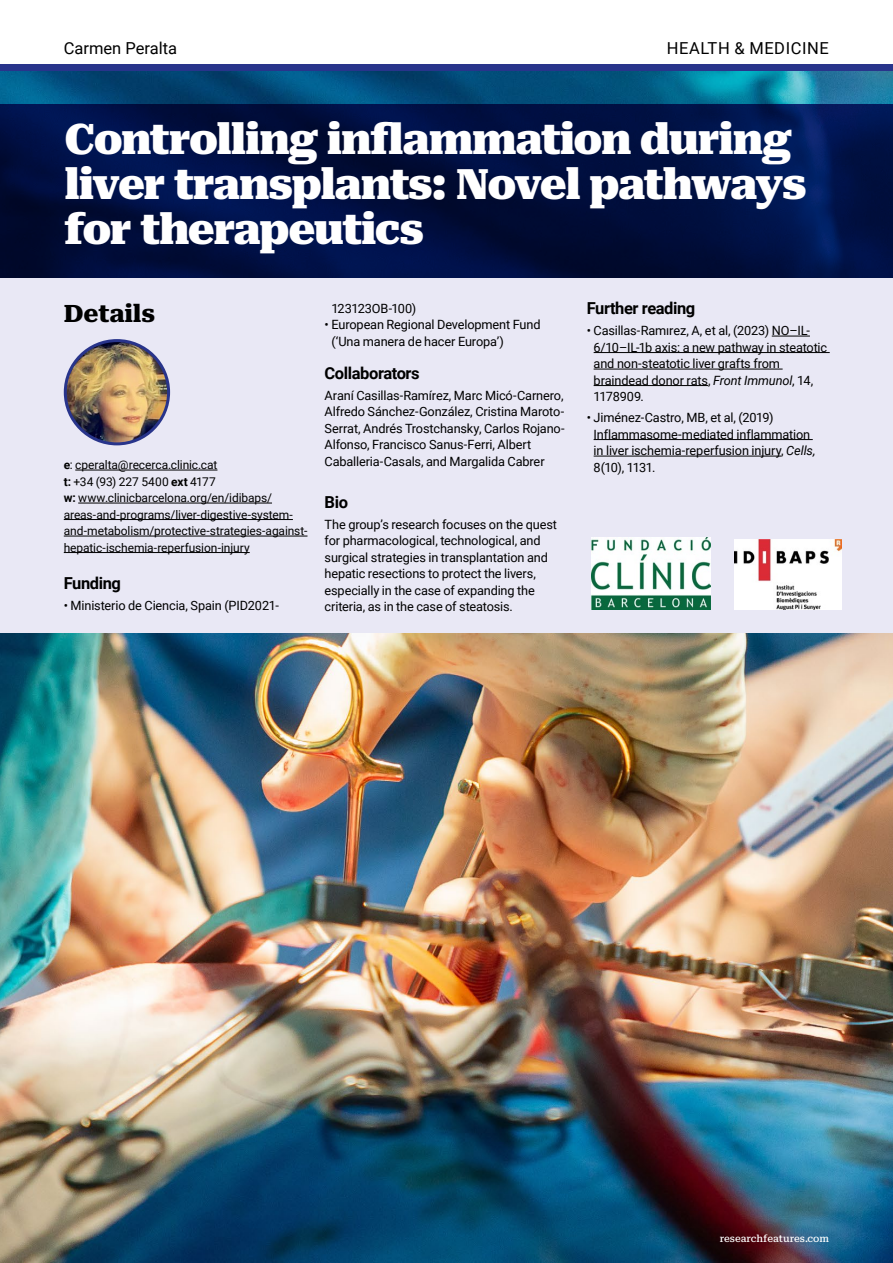
<style>
.page{position:relative;width:893px;height:1263px;background:#fff}
.page>*{position:absolute;margin:0;border:0;box-sizing:border-box;transform-origin:0 0}
.FrontPage_Title{font:900 42px/45px "Roboto Serif";letter-spacing:-.035em;color:#fff}
.t1{font:800 24px "Roboto Serif";letter-spacing:-.01em;color:#000}
.Details_Sub_Head{font:700 16.5px "Roboto";letter-spacing:-.025em;color:#000}
.t2{font:16.5px "Roboto";letter-spacing:.035em;color:#000}
.t3{font:16.5px "Roboto";color:#000}
.Details{font:12.75px/16.5px "Roboto";letter-spacing:-.01em;color:#000}
.Details-2{font:12px/16.5px "Roboto";letter-spacing:-.01em;color:#000}
.t4{font:500 9.75px "Roboto Serif";color:#fff}
.s1{font-weight:700}
.s2{font-style:italic}
</style>
<div class="page">
<img style="left:0;top:71px;width:893px;height:1192px">
<svg style="left:1px;top:104px;width:892px;height:174px;background:#000f42"></svg>
<div style="left:0;top:278px;width:893px;height:354px;background:#e9e8f5"></div>
<hr style="left:75px;top:470px;width:142px;height:1px;background:#000">
<hr style="left:78px;top:503px;width:194px;height:1px;background:#000">
<hr style="left:64px;top:519px;width:229px;height:1px;background:#000">
<hr style="left:64px;top:536px;width:243px;height:1px;background:#000">
<hr style="left:64px;top:552px;width:186px;height:1px;background:#000">
<img style="left:65px;top:341px;width:104px;height:103px;border-radius:52px">
<div style="left:64px;top:339px;width:106px;height:106px;border:3px solid #28348b;border-radius:50%"></div>
<hr style="left:772px;top:336px;width:38px;height:1px;background:#000">
<hr style="left:594px;top:352px;width:236px;height:1px;background:#000">
<hr style="left:594px;top:369px;width:189px;height:1px;background:#000">
<hr style="left:594px;top:385px;width:114px;height:1px;background:#000">
<hr style="left:594px;top:439px;width:219px;height:1px;background:#000">
<hr style="left:594px;top:456px;width:187px;height:1px;background:#000">
<img style="left:591px;top:538px;width:119px;height:71px">
<img style="left:735px;top:539px;width:107px;height:71px">
<div style="left:0;top:64px;width:893px;height:7px;background:#28348b"></div>
<p class="t3" style="left:64px;top:37px;width:115px">Carmen Peralta</p>
<p class="t2" style="left:667px;top:37px;width:164px">HEALTH &amp; MEDICINE</p>
<p class="FrontPage_Title" style="left:65px;top:114px;width:744px">Controlling inflammation during liver transplants: Novel pathways for therapeutics</p>
<p class="t1" style="left:64px;top:294px;width:93px">Details</p>
<p class="Details" style="left:331px;top:299px;width:86px">123123OB-100)</p>
<p class="Details" style="left:331px;top:316px;width:211px;text-indent:-7px">• European Regional Development Fund (‘Una manera de hacer Europa’)</p>
<p class="Details_Sub_Head" style="left:325px;top:361px;width:97px">Collaborators</p>
<p class="Details" style="left:325px;top:386px;width:242px">Araní Casillas-Ramírez, Marc Micó-Carnero, Alfredo Sánchez-González, Cristina Maroto-Serrat, Andrés Trostchansky, Carlos Rojano-Alfonso, Francisco Sanus-Ferri, Albert Caballeria-Casals, and Margalida Cabrer</p>
<p class="Details_Sub_Head" style="left:325px;top:490px;width:25px">Bio</p>
<p class="Details" style="left:325px;top:515px;width:234px">The group’s research focuses on the quest for pharmacological, technological, and surgical strategies in transplantation and hepatic resections to protect the livers, especially in the case of expanding the criteria, as in the case of steatosis.</p>
<p class="Details-2" style="left:64px;top:456px;width:155px"><span class="s1">e</span>: cperalta@recerca.clinic.cat</p>
<p class="Details-2" style="left:64px;top:473px;width:154px"><span class="s1">t:</span> +34 (93) 227 5400 <span class="s1">ext</span> 4177</p>
<p class="Details-2" style="left:64px;top:489px;width:245px"><span class="s1">w:</span> www.clinicbarcelona.org/en/idibaps/ areas-and-programs/liver-digestive-system&shy;and-metabolism/protective-strategies-against&shy;hepatic-ischemia-reperfusion-injury</p>
<p class="Details_Sub_Head" style="left:64px;top:572px;width:59px">Funding</p>
<p class="Details" style="left:64px;top:597px;width:217px">• Ministerio de Ciencia, Spain (PID2021-</p>
<p class="Details_Sub_Head" style="left:587px;top:297px;width:110px">Further reading</p>
<p class="Details" style="left:594px;top:322px;width:235px;text-indent:-7px">• Casillas-Ramırez, A, et al, (2023) NO–IL-6/10–IL-1b axis: a new pathway in steatotic and non-steatotic liver grafts from braindead donor rats, <span class="s2">Front Immunol</span>, 14, 1178909.</p>
<p class="Details" style="left:594px;top:409px;width:223px;text-indent:-7px">• Jiménez-Castro, MB, et al, (2019)<br>Inflammasome-mediated inflammation in liver ischemia-reperfusion injury, <span class="s2">Cells, </span>8(10), 1131.</p>
<p class="t4" style="left:720px;top:1230px;width:111px">researchfeatures.com</p>
</div>
